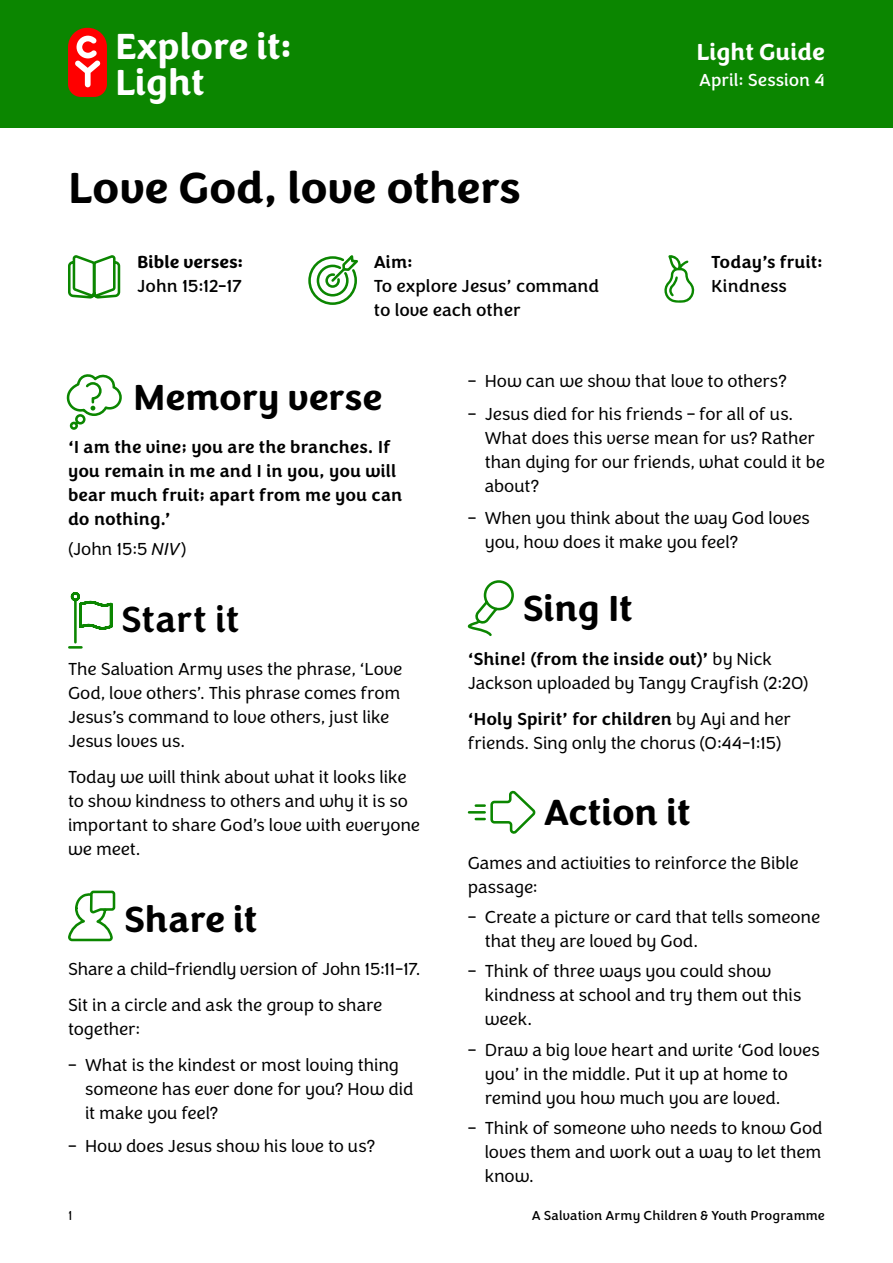
<style>
.page{position:relative;width:893px;height:1263px;background:#fff}
.page>*{position:absolute;margin:0;border:0;box-sizing:border-box;transform-origin:0 0}
.t1{font:700 45px "Congenial";letter-spacing:-.005em;color:#000}
.H2_-_Light{font:700 37.5px "Congenial";letter-spacing:-.01em;color:#000}
.t2{font:700 37.5px/36px "Congenial";letter-spacing:-.01em;color:#fff}
.H2_-_Light-2{font:500 37.5px "Congenial";letter-spacing:-.01em;color:#000}
.t3{font:700 24px "Congenial";letter-spacing:-.005em;color:#fff}
.Body_-_Standard{font:300 18px/24px "Congenial";letter-spacing:-.01em;color:#000}
.Bible_text{font:500 18px/24px "Congenial";letter-spacing:-.005em;color:#000}
.Body_-_Standard-2{font:18px/24px "Congenial";color:#000}
.Section{font:500 18px "Congenial";letter-spacing:-.005em;color:#000}
.t4{font:18px "Congenial";color:#fff}
.Section-2{font:700 18px "Congenial";letter-spacing:.005em;color:#000}
.t5{font:13.5px "Congenial";letter-spacing:.005em;color:#000}
.t6{font:300 13.5px "Congenial";color:#000}
.s1{font-style:italic}
.s2{font-weight:500}
</style>
<div class="page">
<div style="left:0;top:0;width:893px;height:128px;background:#0b8600"></div>
<svg style="left:68px;top:28px;width:39px;height:69px;background:#ea3a2e"></svg>
<svg style="left:66px;top:374px;width:56px;height:56px"></svg>
<svg style="left:68px;top:592px;width:48px;height:350px"></svg>
<svg style="left:308px;top:255px;width:50px;height:50px"></svg>
<svg style="left:68px;top:256px;width:53px;height:43px"></svg>
<svg style="left:467px;top:580px;width:47px;height:56px"></svg>
<svg style="left:467px;top:790px;width:69px;height:43px"></svg>
<svg style="left:664px;top:255px;width:31px;height:48px"></svg>
<h2 class="t2" style="left:115px;top:29px;width:179px">Explore it:<br>Light</h2>
<h3 class="t3" style="left:696px;top:37px;width:130px">Light Guide</h3>
<p class="t4" style="left:699px;top:69px;width:127px">April: Session 4</p>
<h1 class="t1" style="left:68px;top:159px;width:454px">Love God, love others</h1>
<p class="Section-2" style="left:137px;top:251px;width:108px">Bible verses:</p>
<p class="Body_-_Standard-2" style="left:137px;top:274px;width:106px">John 15:12-17</p>
<p class="Section" style="left:374px;top:251px;width:41px">Aim:</p>
<p class="Body_-_Standard-2" style="left:374px;top:274px;width:227px">To explore Jesus’ command to love each other</p>
<p class="Section" style="left:711px;top:251px;width:113px">Today’s fruit:</p>
<p class="Body_-_Standard-2" style="left:711px;top:274px;width:77px">Kindness</p>
<h2 class="H2_-_Light" style="left:133px;top:373px;width:250px">Memory verse</h2>
<p class="Bible_text" style="left:68px;top:436px;width:336px">‘I am the vine; you are the branches. If you remain in me and I in you, you will bear much fruit; apart from me you can do nothing.’</p>
<p class="Body_-_Standard" style="left:68px;top:537px;width:120px">(John 15:5 <span class="s1">NIV</span>)</p>
<h2 class="H2_-_Light-2" style="left:121px;top:596px;width:120px">Start it</h2>
<p class="Body_-_Standard" style="left:68px;top:657px;width:336px">The Salvation Army uses the phrase, ‘Love God, love others’. This phrase comes from Jesus’s command to love others, just like Jesus loves us.</p>
<p class="Body_-_Standard" style="left:68px;top:765px;width:354px">Today we will think about what it looks like to show kindness to others and why it is so important to share God’s love with everyone we meet.</p>
<h2 class="H2_-_Light" style="left:124px;top:895px;width:135px">Share it</h2>
<p class="Body_-_Standard" style="left:68px;top:957px;width:354px">Share a child-friendly version of John 15:11-17.</p>
<p class="Body_-_Standard" style="left:68px;top:993px;width:316px">Sit in a circle and ask the group to share together:</p>
<p class="Body_-_Standard" style="left:85px;top:1053px;width:330px;text-indent:-17px">– What is the kindest or most loving thing someone has ever done for you? How did it make you feel?</p>
<p class="Body_-_Standard" style="left:68px;top:1134px;width:308px">– How does Jesus show his love to us?</p>
<p class="Body_-_Standard" style="left:468px;top:369px;width:320px">– How can we show that love to others?</p>
<p class="Body_-_Standard" style="left:485px;top:402px;width:342px;text-indent:-17px">– Jesus died for his friends – for all of us.<br>What does this verse mean for us? Rather than dying for our friends, what could it be about?</p>
<p class="Body_-_Standard" style="left:485px;top:506px;width:327px;text-indent:-17px">– When you think about the way God loves you, how does it make you feel?</p>
<h2 class="H2_-_Light" style="left:522px;top:585px;width:112px">Sing It</h2>
<p class="Body_-_Standard" style="left:468px;top:647px;width:342px"><span class="s2">‘Shine! (from the inside out)’</span> by Nick<br>Jackson uploaded by Tangy Crayfish (2:20)</p>
<p class="Body_-_Standard" style="left:468px;top:707px;width:325px"><span class="s2">‘Holy Spirit’ for children</span> by Ayi and her friends. Sing only the chorus (0:44-1:15)</p>
<h2 class="H2_-_Light" style="left:544px;top:789px;width:148px">Action it</h2>
<p class="Body_-_Standard" style="left:468px;top:851px;width:333px">Games and activities to reinforce the Bible passage:</p>
<p class="Body_-_Standard" style="left:485px;top:905px;width:337px;text-indent:-17px">– Create a picture or card that tells someone that they are loved by God.</p>
<p class="Body_-_Standard" style="left:485px;top:959px;width:318px;text-indent:-17px">– Think of three ways you could show kindness at school and try them out this week.</p>
<p class="Body_-_Standard" style="left:485px;top:1038px;width:336px;text-indent:-17px">– Draw a big love heart and write ‘God loves you’ in the middle. Put it up at home to remind you how much you are loved.</p>
<p class="Body_-_Standard" style="left:485px;top:1116px;width:339px;text-align:justify;text-indent:-17px">– Think of someone who needs to know God loves them and work out a way to let them know.</p>
<p class="t6" style="left:68px;top:1207px;width:6px">1</p>
<p class="t5" style="left:532px;top:1207px;width:295px">A Salvation Army Children &amp; Youth Programme</p>
</div>
